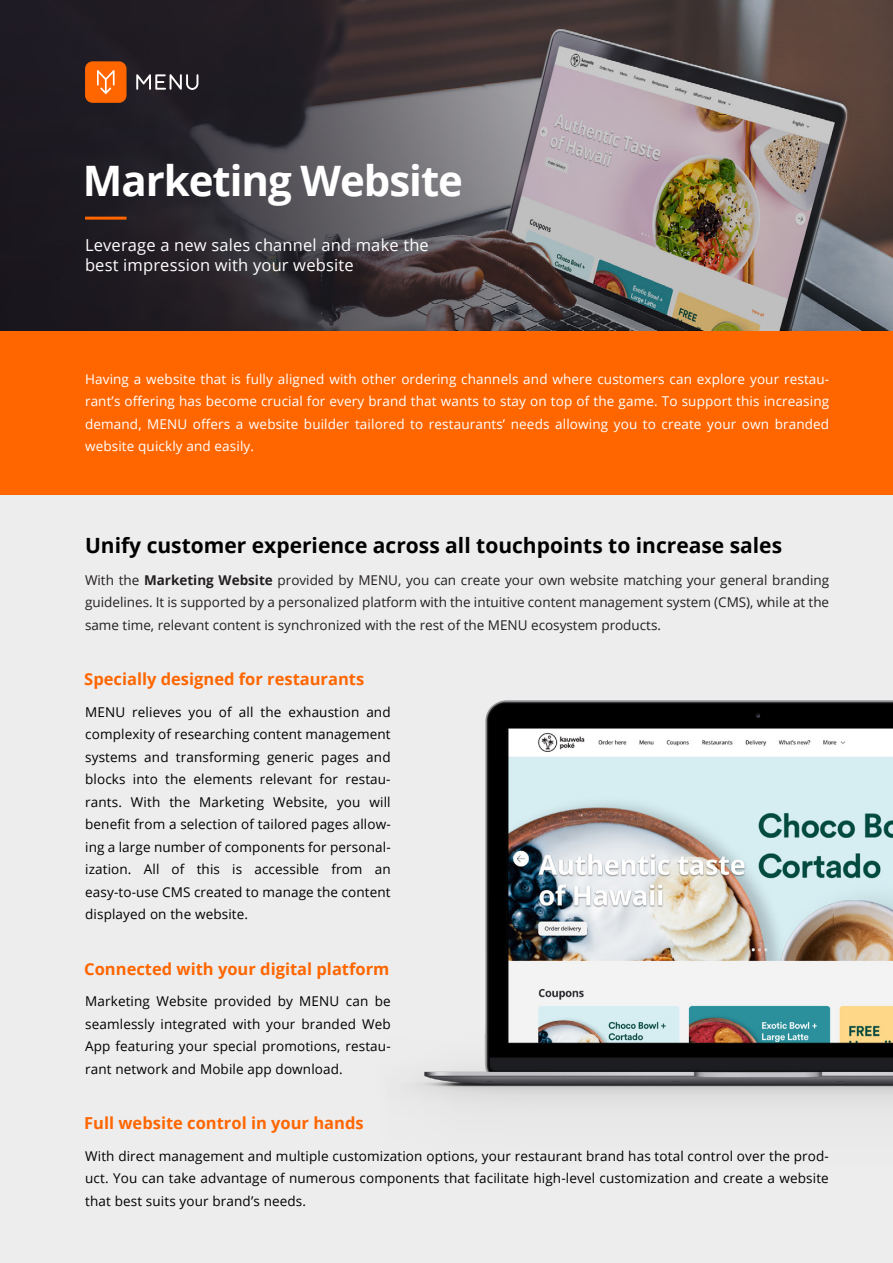
<style>
.page{position:relative;width:893px;height:1263px;background:#ededee}
.page>*{position:absolute;margin:0;border:0;box-sizing:border-box;transform-origin:0 0}
.t1{font:700 42px "Open Sans";letter-spacing:-.025em;color:#fff}
.t2{font:700 21px "Open Sans";color:#000}
.t3{font:700 16.5px "Open Sans";color:#f60}
.t4{font:16.5px/19.8px "Open Sans";letter-spacing:.01em;color:#fff}
.t5{font:13.5px/22.5px "Open Sans";letter-spacing:.01em;color:#000;text-align:justify}
.t6{font:13.5px/22.5px "Open Sans";letter-spacing:.01em;color:#fff;text-align:justify}
.t7{font:13.5px/22.5px "Open Sans";color:#231f20;text-align:justify}
.s1{font-weight:700}
</style>
<div class="page">
<img style="left:0;top:0;width:893px;height:331px">
<svg style="left:136px;top:74px;width:62px;height:16px"></svg>
<div style="left:85px;top:61px;width:42px;height:42px;background:#f60;border-radius:8px"></div>
<svg style="left:97px;top:70px;width:18px;height:24px"></svg>
<img style="left:412px;top:700px;width:481px;height:404px">
<hr style="left:85px;top:217px;width:42px;height:3px;background:#f60">
<div style="left:0;top:331px;width:893px;height:163px;background:#f60"></div>
<h1 class="t1" style="left:83px;top:151px;width:382px">Marketing Website</h1>
<p class="t4" style="left:85px;top:235px;width:345px">Leverage a new sales channel and make the best impression with your website</p>
<p class="t6" style="left:85px;top:367px;width:746px">Having a website that is fully aligned with other ordering channels and where customers can explore your restau&shy;rant’s offering has become crucial for every brand that wants to stay on top of the game. To support this increasing demand, MENU offers a website builder tailored to restaurants’ needs allowing you to create your own branded website quickly and easily.</p>
<h2 class="t2" style="left:85px;top:530px;width:699px">Unify customer experience across all touchpoints to increase sales</h2>
<p class="t7" style="left:85px;top:568px;width:746px">With the <span class="s1">Marketing Website</span> provided by MENU, you can create your own website matching your general branding guidelines. It is supported by a personalized platform with the intuitive content management system (CMS), while at the same time, relevant content is synchronized with the rest of the MENU ecosystem products.</p>
<p class="t3" style="left:84px;top:668px;width:282px">Specially designed for restaurants</p>
<p class="t5" style="left:85px;top:700px;width:307px">MENU relieves you of all the exhaustion and complexity of researching content management systems and transforming generic pages and blocks into the elements relevant for restau&shy;rants. With the Marketing Website, you will benefit from a selection of tailored pages allow&shy;ing a large number of components for personal&shy;ization. All of this is accessible from an easy-to-use CMS created to manage the content displayed on the website.</p>
<p class="t3" style="left:84px;top:957px;width:307px">Connected with your digital platform</p>
<p class="t5" style="left:85px;top:990px;width:307px">Marketing Website provided by MENU can be seamlessly integrated with your branded Web App featuring your special promotions, restau&shy;rant network and Mobile app download.</p>
<p class="t3" style="left:84px;top:1112px;width:281px">Full website control in your hands</p>
<p class="t5" style="left:85px;top:1144px;width:745px">With direct management and multiple customization options, your restaurant brand has total control over the prod&shy;uct. You can take advantage of numerous components that facilitate high-level customization and create a website that best suits your brand’s needs.</p>
</div>
